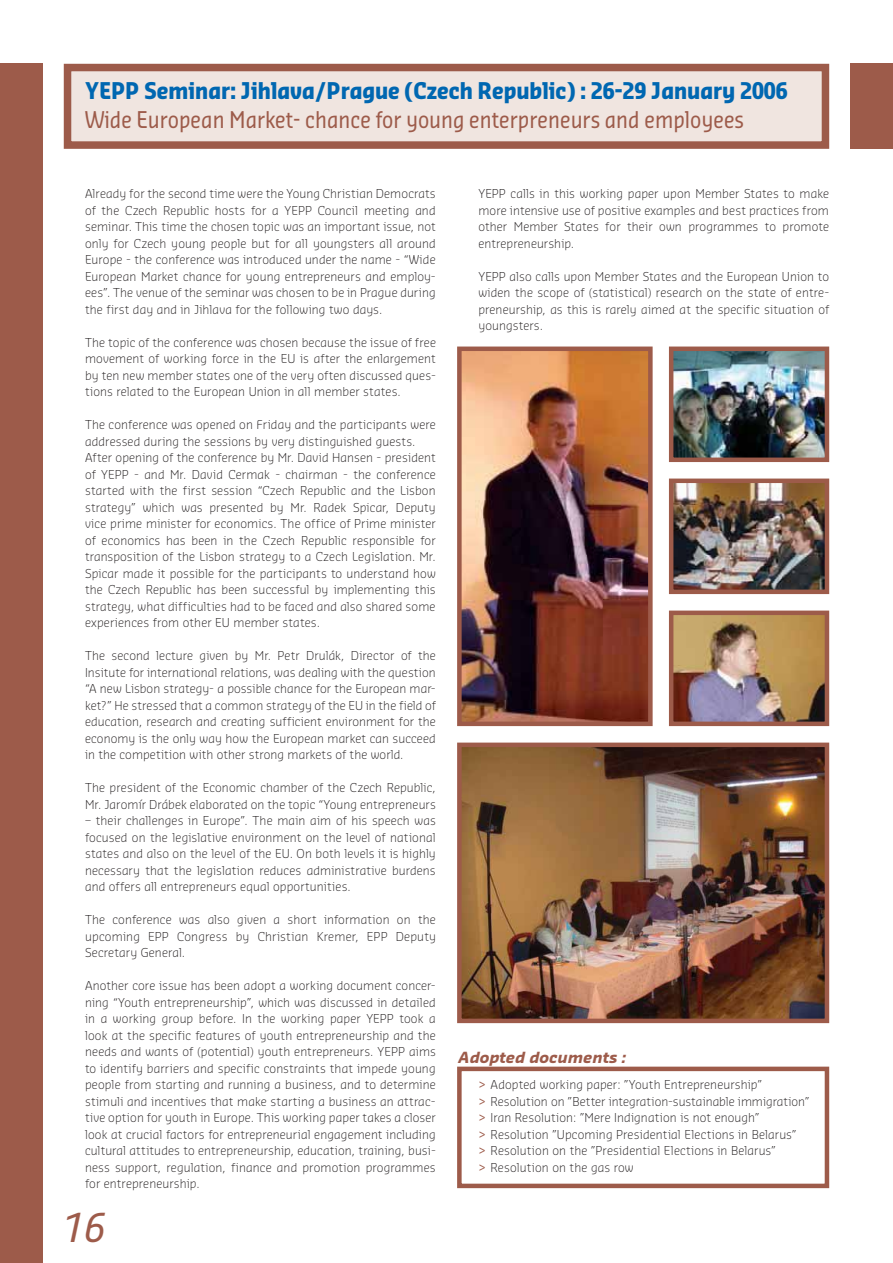
<style>
.page{position:relative;width:893px;height:1263px;background:#fff}
.page>*{position:absolute;margin:0;border:0;box-sizing:border-box;transform-origin:0 0}
.t1{font:italic 39px "Sansa Con";color:#9d5b4a}
.t2{font:700 22.5px "Sansa Con";color:#0067b1}
.t3{font:22.5px "Sansa Con";color:#9d5b4a}
.t4{font:italic 700 15px "Sansa";color:#9d5b4a}
.t5{font:300 12px/16.5px "Sansa";letter-spacing:.01em;color:#231f20;text-align:justify}
.s1{font-weight:400;color:#9d5b4a}
</style>
<div class="page">
<div style="left:68px;top:68px;width:757px;height:77px;background:#f0e5e0"></div>
<div style="left:64px;top:64px;width:765px;height:85px;border:8px solid #9d5b4a"></div>
<div style="left:850px;top:64px;width:43px;height:85px;background:#9d5b4a"></div>
<div style="left:0;top:64px;width:43px;height:1199px;background:#9d5b4a"></div>
<div style="left:457px;top:1066px;width:372px;height:122px;border:4px solid #9d5b4a"></div>
<img style="left:462px;top:747px;width:362px;height:271px">
<div style="left:457px;top:742px;width:372px;height:281px;border:4px solid #9d5b4a"></div>
<img style="left:462px;top:351px;width:186px;height:370px">
<div style="left:457px;top:346px;width:196px;height:380px;border:4px solid #9d5b4a"></div>
<img style="left:674px;top:615px;width:150px;height:106px">
<div style="left:669px;top:610px;width:160px;height:116px;border:4px solid #9d5b4a"></div>
<img style="left:674px;top:351px;width:150px;height:106px">
<div style="left:669px;top:346px;width:160px;height:116px;border:4px solid #9d5b4a"></div>
<img style="left:674px;top:483px;width:150px;height:106px">
<div style="left:669px;top:478px;width:160px;height:116px;border:4px solid #9d5b4a"></div>
<h2 class="t2" style="left:85px;top:82px;width:704px">YEPP Seminar: Jihlava/Prague (Czech Republic) : 26-29 January 2006</h2>
<h2 class="t3" style="left:85px;top:111px;width:661px">Wide European Market- chance for young enterpreneurs and employees</h2>
<p class="t5" style="left:85px;top:186px;width:352px">Already for the second time were the Young Christian Democrats of the Czech Republic hosts for a YEPP Council meeting and seminar. This time the chosen topic was an important issue, not only for Czech young people but for all youngsters all around Europe - the conference was introduced under the name - “Wide European Market chance for young entrepreneurs and employ&shy;ees”. The venue of the seminar was chosen to be in Prague during the first day and in Jihlava for the following two days.</p>
<p class="t5" style="left:85px;top:335px;width:352px">The topic of the conference was chosen because the issue of free movement of working force in the EU is after the enlargement by ten new member states one of the very often discussed ques&shy;tions related to the European Union in all member states.</p>
<p class="t5" style="left:85px;top:417px;width:352px;text-align:left">The conference was opened on Friday and the participants were addressed during the sessions by very distinguished guests.<br>After opening of the conference by Mr. David Hansen - president of YEPP - and Mr. David Cermak - chairman - the conference started with the first session “Czech Republic and the Lisbon strategy” which was presented by Mr. Radek Spicar, Deputy vice prime minister for economics. The office of Prime minister of economics has been in the Czech Republic responsible for transposition of the Lisbon strategy to a Czech Legislation. Mr.<br>Spicar made it possible for the participants to understand how the Czech Republic has been successful by implementing this strategy, what difficulties had to be faced and also shared some experiences from other EU member states.</p>
<p class="t5" style="left:85px;top:648px;width:352px">The second lecture given by Mr. Petr Drulák, Director of the Insitute for international relations, was dealing with the question “A new Lisbon strategy- a possible chance for the European mar&shy;ket?” He stressed that a common strategy of the EU in the field of education, research and creating sufficient environment for the economy is the only way how the European market can succeed in the competition with other strong markets of the world.</p>
<p class="t5" style="left:85px;top:780px;width:352px">The president of the Economic chamber of the Czech Republic,<br>Mr. Jaromír Drábek elaborated on the topic “Young entrepreneurs</p>
<p class="t5" style="left:85px;top:813px;width:352px">– their challenges in Europe”. The main aim of his speech was focused on the legislative environment on the level of national states and also on the level of the EU. On both levels it is highly necessary that the legislation reduces administrative burdens and offers all entrepreneurs equal opportunities.</p>
<p class="t5" style="left:85px;top:912px;width:352px">The conference was also given a short information on the upcoming EPP Congress by Christian Kremer, EPP Deputy Secretary General.</p>
<p class="t5" style="left:85px;top:978px;width:352px">Another core issue has been adopt a working document concer&shy;ning “Youth entrepreneurship”, which was discussed in detailed in a working group before. In the working paper YEPP took a look at the specific features of youth entrepreneurship and the needs and wants of (potential) youth entrepreneurs. YEPP aims to identify barriers and specific constraints that impede young people from starting and running a business, and to determine stimuli and incentives that make starting a business an attrac&shy;tive option for youth in Europe. This working paper takes a closer look at crucial factors for entrepreneurial engagement including cultural attitudes to entrepreneurship, education, training, busi&shy;ness support, regulation, finance and promotion programmes for entrepreneurship.</p>
<h1 class="t1" style="left:63px;top:1213px;width:43px">16</h1>
<p class="t5" style="left:478px;top:186px;width:352px">YEPP calls in this working paper upon Member States to make more intensive use of positive examples and best practices from other Member States for their own programmes to promote entrepreneurship.</p>
<p class="t5" style="left:478px;top:269px;width:352px">YEPP also calls upon Member States and the European Union to widen the scope of (statistical) research on the state of entre&shy;preneurship, as this is rarely aimed at the specific situation of youngsters.</p>
<p class="t4" style="left:458px;top:1051px;width:169px">Adopted documents :</p>
<p class="t5" style="left:479px;top:1077px;width:333px;text-align:left"><span class="s1">&gt;</span> Adopted working paper: ”Youth Entrepreneurship”<br><span class="s1">&gt;</span> Resolution on ”Better integration-sustainable immigration” <span class="s1">&gt;</span> Iran Resolution: ”Mere Indignation is not enough”<br><span class="s1">&gt;</span> Resolution ”Upcoming Presidential Elections in Belarus”<br><span class="s1">&gt;</span> Resolution on the ”Presidential Elections in Belarus”<br><span class="s1">&gt;</span> Resolution on the gas row</p>
</div>
